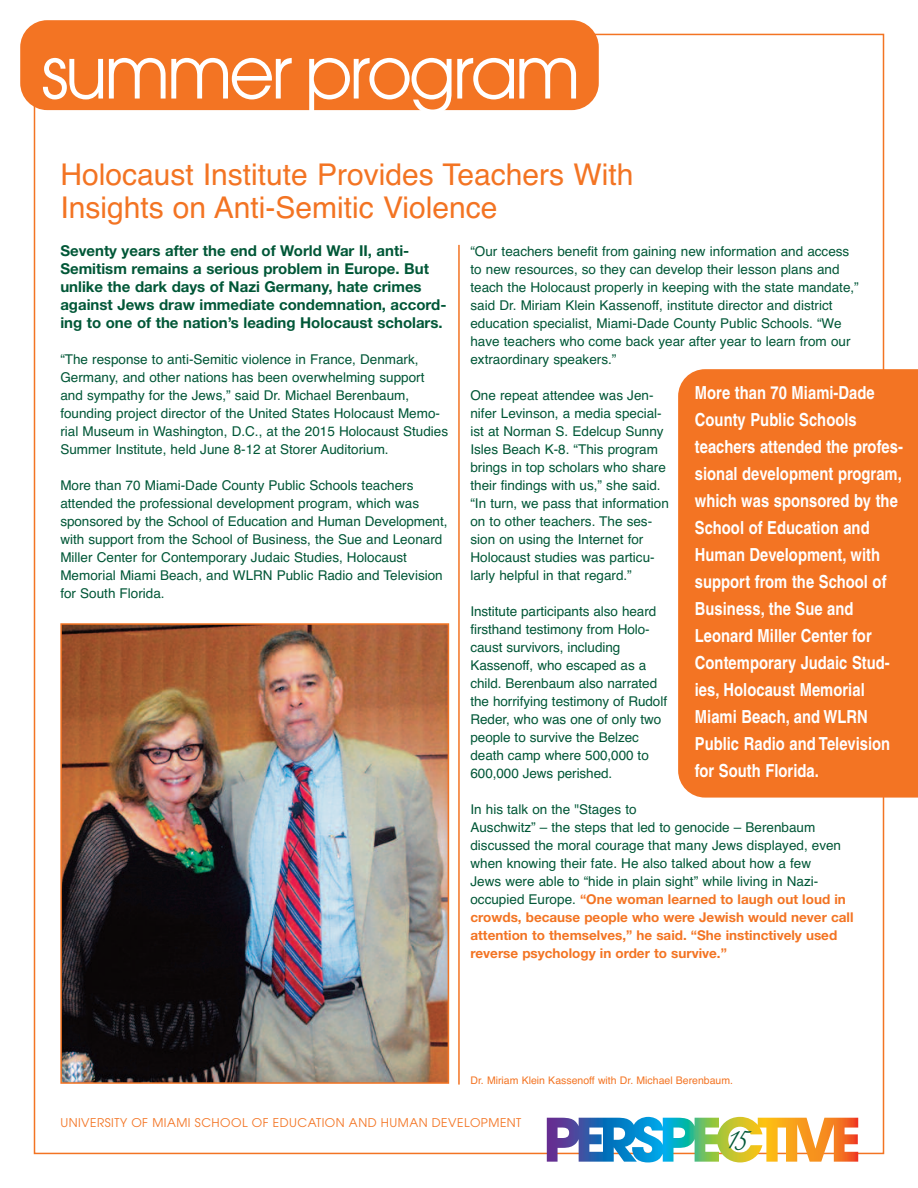
<style>
.page{position:relative;width:918px;height:1188px;background:#fff}
.page>*{position:absolute;margin:0;border:0;box-sizing:border-box;transform-origin:0 0}
.t1{font:72.45px "Avant Garde";letter-spacing:-.05em;color:#fff}
.t2{font:42px "Berthold Script";color:#005737}
.t3{font:30px/33px "Helvetica";color:#f37423}
.t4{font:700 condensed 18px/27px "Helvetica";color:#fff}
.t5{font:700 15px/18px "Helvetica Neue";color:#005737}
.t6{font:13.5px/18px "Helvetica";color:#005737}
.t7{font:700 13.5px/18px "Helvetica Neue";color:#f37423}
.t8{font:12px "Avant Garde";letter-spacing:.04em;color:#f37423}
.t9{font:10.5px "Helvetica";color:#f37423}
.s1{font-family:"Helvetica";font-weight:400;color:#005737}
</style>
<div class="page">
<hr style="left:458px;top:245px;width:2px;height:840px;background:#f37423">
<div style="left:20px;top:20px;width:579px;height:90px;background:#f37423;border-radius:27px"></div>
<svg style="left:547px;top:1117px;width:311px;height:45px"></svg>
<img style="left:63px;top:626px;width:383px;height:455px">
<div style="left:60px;top:623px;width:389px;height:461px;border:2px solid #f37423"></div>
<div style="left:678px;top:369px;width:240px;height:429px;background:#f37423"></div>
<h1 class="t1" style="left:41px;top:45px;width:541px">summer program</h1>
<h3 class="t3" style="left:60px;top:158px;width:575px">Holocaust Institute Provides Teachers With<br>Insights on Anti-Semitic Violence</h3>
<p class="t5" style="left:60px;top:243px;width:388px">Seventy years after the end of World War II, anti-Semitism remains a serious problem in Europe. But unlike the dark days of Nazi Germany, hate crimes against Jews draw immediate condemnation, accord&shy;ing to one of the nation’s leading Holocaust scholars.</p>
<p class="t6" style="left:60px;top:350px;width:389px">“The response to anti-Semitic violence in France, Denmark, Germany, and other nations has been overwhelming support and sympathy for the Jews,” said Dr. Michael Berenbaum, founding project director of the United States Holocaust Memo&shy;rial Museum in Washington, D.C., at the 2015 Holocaust Studies Summer Institute, held June 8-12 at Storer Auditorium.</p>
<p class="t6" style="left:60px;top:476px;width:389px">More than 70 Miami-Dade County Public Schools teachers attended the professional development program, which was sponsored by the School of Education and Human Development, with support from the School of Business, the Sue and Leonard Miller Center for Contemporary Judaic Studies, Holocaust Memorial Miami Beach, and WLRN Public Radio and Television for South Florida.</p>
<p class="t6" style="left:470px;top:242px;width:390px">“Our teachers benefit from gaining new information and access to new resources, so they can develop their lesson plans and teach the Holocaust properly in keeping with the state mandate,” said Dr. Miriam Klein Kassenoff, institute director and district education specialist, Miami-Dade County Public Schools. “We have teachers who come back year after year to learn from our extraordinary speakers.”</p>
<p class="t6" style="left:470px;top:386px;width:200px">One repeat attendee was Jen&shy;nifer Levinson, a media special&shy;ist at Norman S. Edelcup Sunny<br>Isles Beach K-8. “This program brings in top scholars who share their findings with us,” she said. “In turn, we pass that information on to other teachers. The ses&shy;sion on using the Internet for<br>Holocaust studies was particu&shy;larly helpful in that regard.”</p>
<p class="t6" style="left:470px;top:602px;width:198px">Institute participants also heard firsthand testimony from Holo&shy;caust survivors, including<br>Kassenoff, who escaped as a child. Berenbaum also narrated the horrifying testimony of Rudolf<br>Reder, who was one of only two people to survive the Belzec death camp where 500,000 to<br>600,000 Jews perished.</p>
<p class="t6" style="left:470px;top:800px;width:372px">In his talk on the "Stages to<br>Auschwitz” – the steps that led to genocide – Berenbaum discussed the moral courage that many Jews displayed, even when knowing their fate. He also talked about how a few Jews were able to “hide in plain sight” while living in Nazi-</p>
<p class="t7" style="left:470px;top:891px;width:385px"><span class="s1">occupied Europe.</span> “One woman learned to laugh out loud in crowds, because people who were Jewish would never call attention to themselves,” he said. “She instinctively used reverse psychology in order to survive.”</p>
<p class="t4" style="left:695px;top:380px;width:210px">More than 70 Miami-Dade<br>County Public Schools teachers attended the profes&shy;sional development program, which was sponsored by the<br>School of Education and<br>Human Development, with support from the School of<br>Business, the Sue and<br>Leonard Miller Center for<br>Contemporary Judaic Stud&shy;ies, Holocaust Memorial<br>Miami Beach, and WLRN<br>Public Radio and Television for South Florida.</p>
<p class="t9" style="left:470px;top:1074px;width:264px">Dr. Miriam Klein Kassenoff with Dr. Michael Berenbaum.</p>
<p class="t8" style="left:60px;top:1118px;width:463px">UNIVERSITY OF MIAMI SCHOOL OF EDUCATION AND HUMAN DEVELOPMENT</p>
<h2 class="t2" style="left:724px;top:1114px;width:22px">15</h2>
</div>
